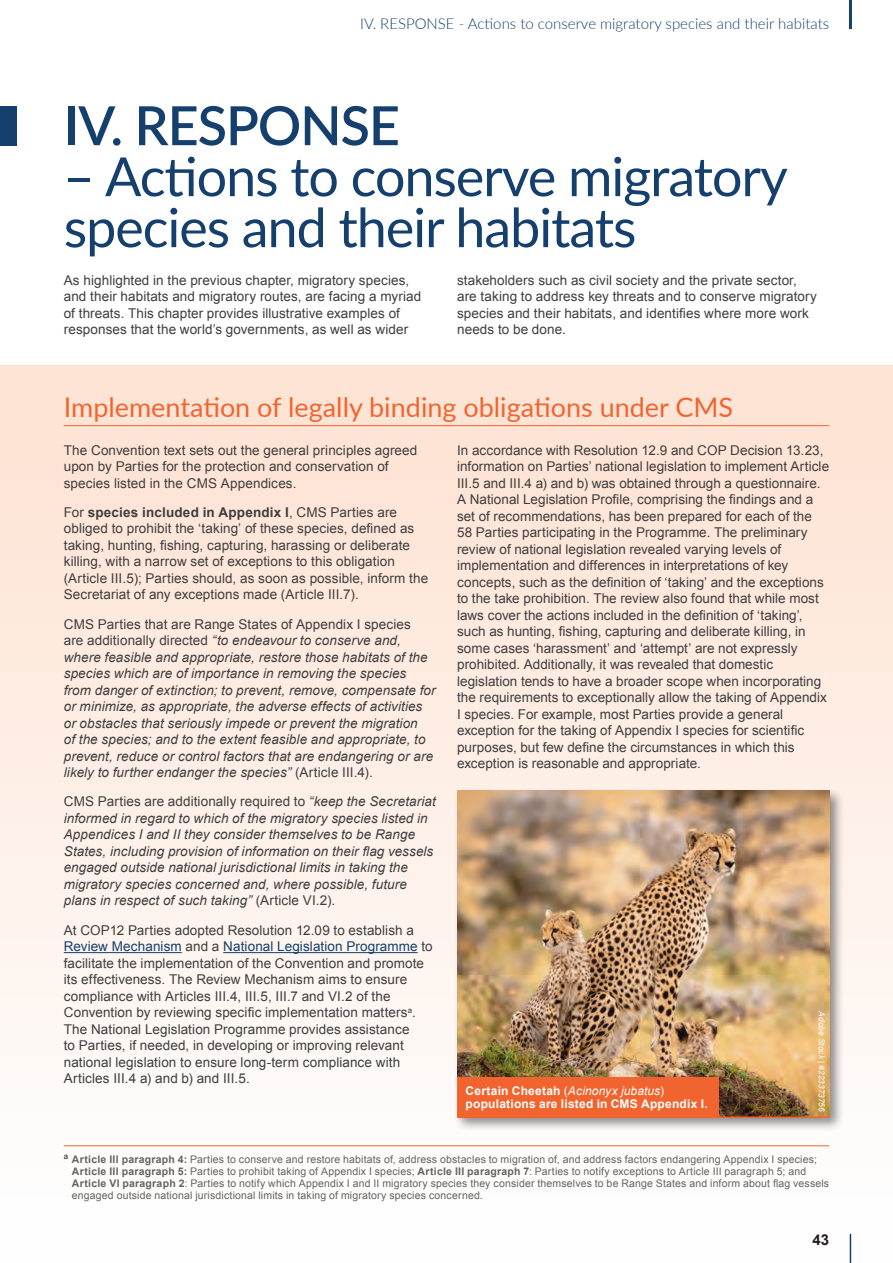
<style>
.page{position:relative;width:893px;height:1263px;background:#fff}
.page>*{position:absolute;margin:0;border:0;box-sizing:border-box;transform-origin:0 0}
.t1{font:54px/51px "Lato";letter-spacing:-.02em;color:#15406e}
.t2{font:600 54px "Lato";letter-spacing:-.02em;color:#15406e}
.t3{font:27px "Lato";color:#f2642f}
.t4{font:300 15px "Lato";color:#15406e}
.t5{font:700 15px "Arial";color:#231f20}
.t6{font:13.5px/16.5px "Arial";letter-spacing:.005em;color:#3e3e3f}
.t7{font:italic 13.5px/16.5px "Arial";letter-spacing:.005em;color:#3e3e3f}
.t8{font:700 12px/13.5px "Arial";letter-spacing:.02em;color:#fff}
.t9{font:10.5px/12px "Arial";letter-spacing:.015em;color:#646362}
.t10{font:italic 8.25px "Arial";letter-spacing:.01em;color:#fff}
.s1{font-weight:700}
.s2{font-style:normal}
.s3{color:#15406e}
.s4{font-weight:400}
.s5{font-weight:400;font-style:italic}
</style>
<div class="page">
<div style="left:0;top:366px;width:893px;height:897px;background:linear-gradient(to bottom,#fee1d1,#feffff)"></div>
<hr style="left:64px;top:425px;width:765px;height:1px;background:#f2642f">
<hr style="left:64px;top:952px;width:118px;height:1px;background:#15406e">
<hr style="left:223px;top:952px;width:195px;height:1px;background:#15406e">
<hr style="left:849px;top:0;width:3px;height:29px;background:#15406e">
<svg style="left:850px;top:1234px;width:1px;height:29px"></svg>
<div style="left:0;top:106px;width:17px;height:39px;background:#15406e"></div>
<hr style="left:64px;top:1145px;width:765px;height:1px;background:#f2642f">
<div style="left:454px;top:788px;width:391px;height:344px;background:#231f20;opacity:.5"></div>
<img style="left:457px;top:791px;width:372px;height:325px">
<div style="left:457px;top:1077px;width:262px;height:40px;background:#f2642f"></div>
<hr style="left:457px;top:1116px;width:372px;height:2px;background:#f2642f">
<p class="t4" style="left:360px;top:13px;width:471px">IV. RESPONSE - Actions to conserve migratory species and their habitats</p>
<h1 class="t2" style="left:64px;top:86px;width:338px">IV. RESPONSE</h1>
<h1 class="t1" style="left:64px;top:149px;width:725px">– Actions to conserve migratory species and their habitats</h1>
<p class="t6" style="left:64px;top:272px;width:359px">As highlighted in the previous chapter, migratory species, and their habitats and migratory routes, are facing a myriad of threats. This chapter provides illustrative examples of responses that the world’s governments, as well as wider</p>
<p class="t6" style="left:457px;top:272px;width:361px">stakeholders such as civil society and the private sector, are taking to address key threats and to conserve migratory species and their habitats, and identifies where more work needs to be done.</p>
<h2 class="t3" style="left:64px;top:388px;width:671px">Implementation of legally binding obligations under CMS</h2>
<p class="t6" style="left:64px;top:442px;width:355px">The Convention text sets out the general principles agreed upon by Parties for the protection and conservation of species listed in the CMS Appendices.</p>
<p class="t6" style="left:64px;top:504px;width:366px">For <span class="s1">species included in Appendix I</span>, CMS Parties are obliged to prohibit the ‘taking’ of these species, defined as taking, hunting, fishing, capturing, harassing or deliberate killing, with a narrow set of exceptions to this obligation (Article III.5); Parties should, as soon as possible, inform the Secretariat of any exceptions made (Article III.7).</p>
<p class="t7" style="left:64px;top:616px;width:373px"><span class="s2">CMS Parties that are Range States of Appendix I species<br>are additionally directed</span> “to endeavour to conserve and, where feasible and appropriate, restore those habitats of the species which are of importance in removing the species from danger of extinction; to prevent, remove, compensate for or minimize, as appropriate, the adverse effects of activities or obstacles that seriously impede or prevent the migration<br>of the species; and to the extent feasible and appropriate, to prevent, reduce or control factors that are endangering or are likely to further endanger the species” <span class="s2">(Article III.4).</span></p>
<p class="t7" style="left:64px;top:793px;width:374px"><span class="s2">CMS Parties are additionally required to</span> “keep the Secretariat informed in regard to which of the migratory species listed in Appendices I and II they consider themselves to be Range States, including provision of information on their flag vessels engaged outside national jurisdictional limits in taking the migratory species concerned and, where possible, future plans in respect of such taking” <span class="s2">(Article VI.2).</span></p>
<p class="t6" style="left:64px;top:922px;width:370px">At COP12 Parties adopted Resolution 12.09 to establish a <span class="s3">Review Mechanism</span> and a <span class="s3">National Legislation Programme</span> to facilitate the implementation of the Convention and promote its effectiveness. The Review Mechanism aims to ensure compliance with Articles III.4, III.5, III.7 and VI.2 of the Convention by reviewing specific implementation matters<sup>a</sup>.<br>The National Legislation Programme provides assistance<br>to Parties, if needed, in developing or improving relevant national legislation to ensure long-term compliance with Articles III.4 a) and b) and III.5.</p>
<p class="t6" style="left:457px;top:442px;width:374px">In accordance with Resolution 12.9 and COP Decision 13.23, information on Parties’ national legislation to implement Article III.5 and III.4 a) and b) was obtained through a questionnaire.<br>A National Legislation Profile, comprising the findings and a set of recommendations, has been prepared for each of the 58 Parties participating in the Programme. The preliminary review of national legislation revealed varying levels of implementation and differences in interpretations of key concepts, such as the definition of ‘taking’ and the exceptions to the take prohibition. The review also found that while most laws cover the actions included in the definition of ‘taking’, such as hunting, fishing, capturing and deliberate killing, in some cases ‘harassment’ and ‘attempt’ are not expressly prohibited. Additionally, it was revealed that domestic legislation tends to have a broader scope when incorporating the requirements to exceptionally allow the taking of Appendix I species. For example, most Parties provide a general exception for the taking of Appendix I species for scientific purposes, but few define the circumstances in which this exception is reasonable and appropriate.</p>
<p class="t10" style="left:827px;top:1011px;width:102px;rotate:90deg">Adobe Stock | #223373756</p>
<p class="t8" style="left:466px;top:1084px;width:244px">Certain Cheetah <span class="s4">(</span><span class="s5">Acinonyx jubatus</span><span class="s4">) </span>populations are listed in CMS Appendix I.</p>
<p class="t9" style="left:72px;top:1153px;width:759px;text-indent:-8px"><sup>a</sup> <span class="s1">Article III paragraph 4:</span> Parties to conserve and restore habitats of, address obstacles to migration of, and address factors endangering Appendix I species; <span class="s1">Article III paragraph 5:</span> Parties to prohibit taking of Appendix I species; <span class="s1">Article III paragraph 7</span>: Parties to notify exceptions to Article III paragraph 5; and <span class="s1">Article VI paragraph 2</span>: Parties to notify which Appendix I and II migratory species they consider themselves to be Range States and inform about flag vessels engaged outside national jurisdictional limits in taking of migratory species concerned.</p>
<p class="t5" style="left:812px;top:1230px;width:18px">43</p>
</div>
